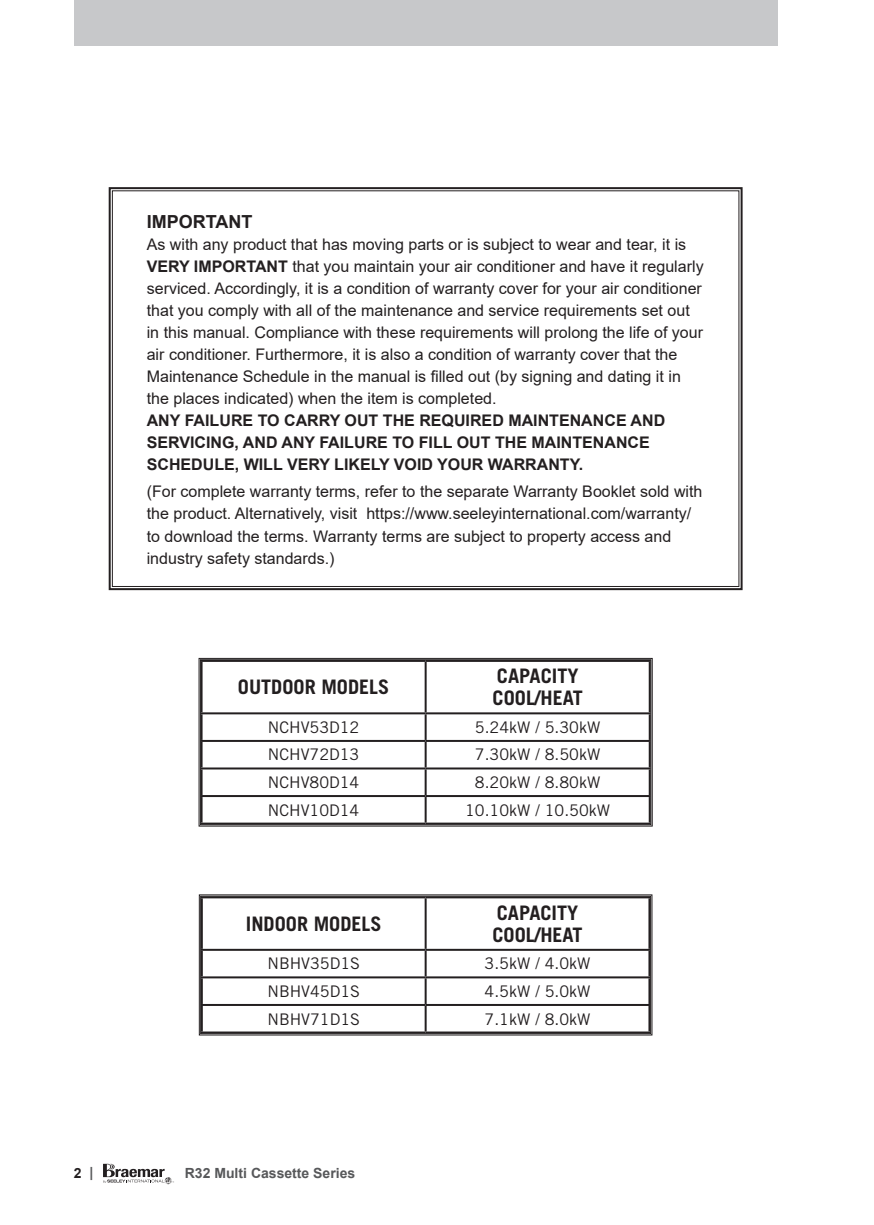
<style>
.page{position:relative;width:874px;height:1225px;background:#fff}
.page>*{position:absolute;margin:0;border:0;box-sizing:border-box;transform-origin:0 0}
.Table_body{font:700 20px/22px "Trade Gothic LT Std";color:#231f20}
.Body{font:700 18px "Arial";color:#231f20}
.Body-2{font:16px/22px "Arial";color:#231f20}
.Table_body-2{font:16px "Trade Gothic LT Std";color:#231f20}
.t1{font:700 14px "Arial";color:#57585a}
.t2{font:700 14px "Arial";color:#231f20}
.s1{font-weight:700}
.s2{color:#57585a}
</style>
<div class="page">
<div style="left:74px;top:0;width:703px;height:45px;background:#c7c8ca"></div>
<svg style="left:103px;top:1163px;width:71px;height:21px"></svg>
<svg style="left:108px;top:187px;width:635px;height:404px"></svg>
<svg style="left:198px;top:657px;width:455px;height:170px"></svg>
<div style="left:200px;top:659px;width:450px;height:166px;border:1px solid #231f20"></div>
<svg style="left:198px;top:894px;width:454px;height:142px"></svg>
<div style="left:200px;top:896px;width:450px;height:137px;border:1px solid #231f20"></div>
<p class="Body" style="left:147px;top:209px;width:107px">IMPORTANT</p>
<p class="Body-2" style="left:147px;top:233px;width:558px">As with any product that has moving parts or is subject to wear and tear, it is <span class="s1">VERY IMPORTANT</span> that you maintain your air conditioner and have it regularly serviced. Accordingly, it is a condition of warranty cover for your air conditioner that you comply with all of the maintenance and service requirements set out in this manual. Compliance with these requirements will prolong the life of your air conditioner. Furthermore, it is also a condition of warranty cover that the Maintenance Schedule in the manual is filled out (by signing and dating it in the places indicated) when the item is completed.<br><span class="s1">ANY FAILURE TO CARRY OUT THE REQUIRED MAINTENANCE AND SERVICING, AND ANY FAILURE TO FILL OUT THE MAINTENANCE SCHEDULE, WILL VERY LIKELY VOID YOUR WARRANTY.</span></p>
<p class="Body-2" style="left:147px;top:481px;width:557px">(For complete warranty terms, refer to the separate Warranty Booklet sold with the product. Alternatively, visit https://www.seeleyinternational.com/warranty/ to download the terms. Warranty terms are subject to property access and industry safety standards.)</p>
<p class="Table_body" style="left:238px;top:676px;width:153px">OUTDOOR MODELS</p>
<p class="Table_body" style="left:492px;top:665px;width:92px">CAPACITY<br>COOL/HEAT</p>
<p class="Table_body-2" style="left:267px;top:717px;width:93px">NCHV53D12</p>
<p class="Table_body-2" style="left:474px;top:717px;width:127px">5.24kW / 5.30kW</p>
<p class="Table_body-2" style="left:267px;top:745px;width:93px">NCHV72D13</p>
<p class="Table_body-2" style="left:474px;top:745px;width:127px">7.30kW / 8.50kW</p>
<p class="Table_body-2" style="left:267px;top:772px;width:93px">NCHV80D14</p>
<p class="Table_body-2" style="left:474px;top:772px;width:127px">8.20kW / 8.80kW</p>
<p class="Table_body-2" style="left:267px;top:800px;width:93px">NCHV10D14</p>
<p class="Table_body-2" style="left:465px;top:800px;width:146px">10.10kW / 10.50kW</p>
<p class="Table_body" style="left:246px;top:912px;width:137px">INDOOR MODELS</p>
<p class="Table_body" style="left:492px;top:901px;width:92px">CAPACITY<br>COOL/HEAT</p>
<p class="Table_body-2" style="left:267px;top:954px;width:94px">NBHV35D1S</p>
<p class="Table_body-2" style="left:484px;top:954px;width:107px">3.5kW / 4.0kW</p>
<p class="Table_body-2" style="left:267px;top:981px;width:94px">NBHV45D1S</p>
<p class="Table_body-2" style="left:484px;top:981px;width:107px">4.5kW / 5.0kW</p>
<p class="Table_body-2" style="left:267px;top:1009px;width:94px">NBHV71D1S</p>
<p class="Table_body-2" style="left:484px;top:1009px;width:107px">7.1kW / 8.0kW</p>
<p class="t2" style="left:74px;top:1163px;width:21px">2 <span class="s2">|</span></p>
<p class="t1" style="left:185px;top:1163px;width:172px">R32 Multi Cassette Series</p>
</div>
